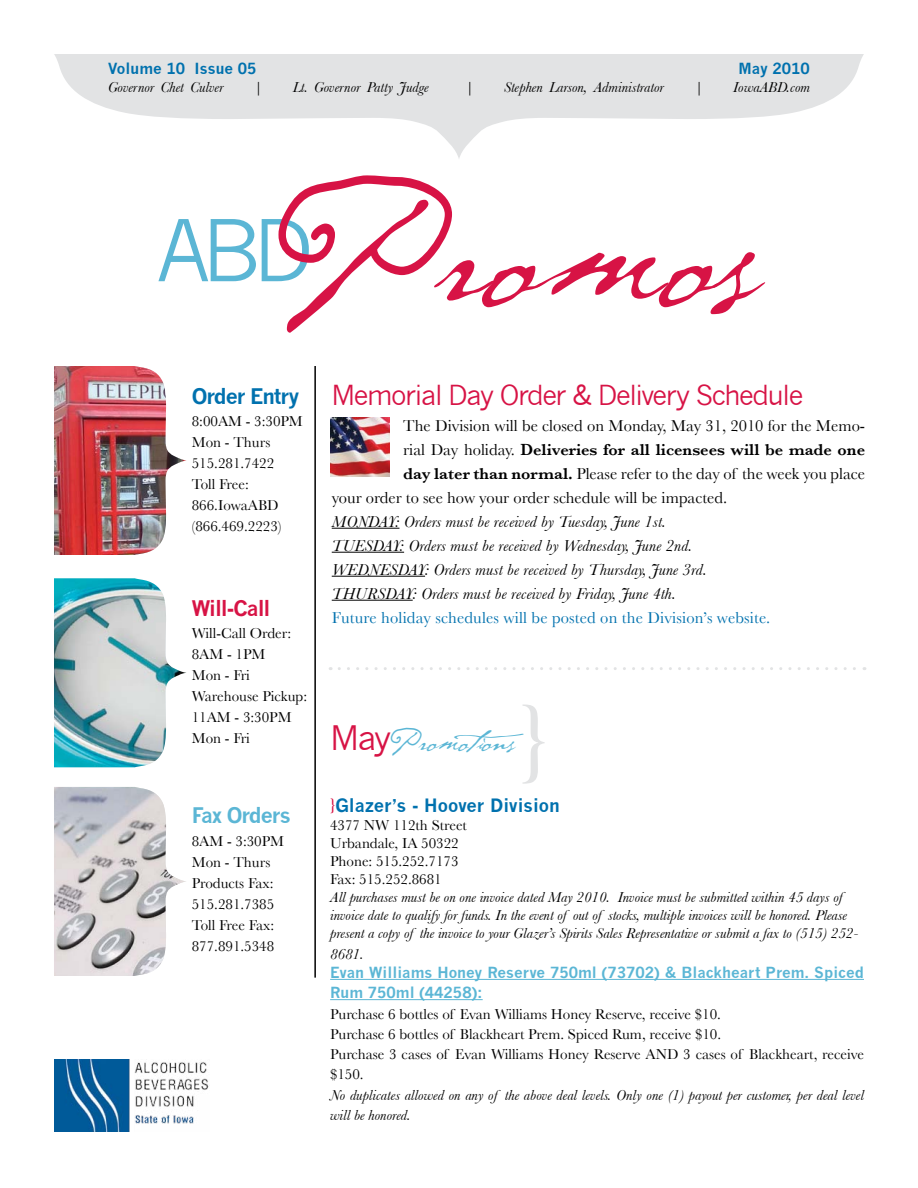
<style>
.page{position:relative;width:918px;height:1188px;background:#fff}
.page>*{position:absolute;margin:0;border:0;box-sizing:border-box;transform-origin:0 0}
.t1{font:186px "P22 Cezanne";color:#d71345}
.t2{font:33px "P22 Cezanne";color:#5bb6d5}
.t3{font:27px "News Gothic";letter-spacing:-.05em;color:#d71345}
.t4{font:700 21px "News Gothic";letter-spacing:-.05em;color:#0071ae}
.t5{font:700 21px "News Gothic";letter-spacing:-.05em;color:#d71345}
.t6{font:700 21px "News Gothic";letter-spacing:-.05em;color:#5bb6d5}
.t7{font:700 18px "News Gothic";color:#0071ae}
.t8{font:italic 16.5px/24px "Baskerville";letter-spacing:.01em;color:#000}
.t9{font:16.5px "Baskerville";color:#000}
.t10{font:16.5px "Baskerville";letter-spacing:.01em;color:#0071ae}
.t11{font:600 16.5px "Baskerville";color:#000}
.t12{font:15px/21px "Baskerville";color:#000}
.t13{font:italic 15px/18px "Baskerville";color:#000}
.t14{font:700 15px/20.2px "News Gothic";color:#5bb6d5}
.t15{font:700 15px "News Gothic";color:#0071ae}
.s1{font-family:"News Gothic";font-size:84px;color:#5bb6d5}
.s2{font-weight:400}
.s3{font-weight:600}
.s4{font-family:"News Gothic";color:#d71345}
.s5{font-family:"Bask Old Face";font-weight:400;color:#d71345}
</style>
<div class="page">
<svg style="left:54px;top:54px;width:810px;height:104px;fill:#e2e3e4"></svg>
<img style="left:54px;top:1059px;width:155px;height:72px">
<img style="left:54px;top:578px;width:132px;height:189px">
<img style="left:54px;top:366px;width:132px;height:189px">
<img style="left:54px;top:787px;width:132px;height:189px">
<hr style="left:314px;top:366px;width:2px;height:612px;background:#000">
<hr style="left:332px;top:528px;width:67px;height:1px;background:#000">
<hr style="left:332px;top:552px;width:72px;height:1px;background:#000">
<hr style="left:332px;top:576px;width:93px;height:1px;background:#000">
<hr style="left:332px;top:600px;width:81px;height:1px;background:#000">
<img style="left:331px;top:418px;width:59px;height:59px">
<svg style="left:523px;top:704px;width:22px;height:80px"></svg>
<svg style="left:339px;top:667px;width:526px;height:3px"></svg>
<hr style="left:330px;top:979px;width:534px;height:1px;background:#5bb6d5">
<hr style="left:330px;top:999px;width:153px;height:1px;background:#5bb6d5">
<p class="t15" style="left:108px;top:59px;width:150px">Volume 10 Issue 05</p>
<p class="t15" style="left:739px;top:59px;width:73px">May 2010</p>
<p class="t13" style="left:108px;top:78px;width:117px">Governor Chet Culver</p>
<p class="t13" style="left:254px;top:78px;width:9px">|</p>
<p class="t13" style="left:293px;top:78px;width:137px">Lt. Governor Patty Judge</p>
<p class="t13" style="left:466px;top:78px;width:9px">|</p>
<p class="t13" style="left:504px;top:78px;width:161px">Stephen Larson, Administrator</p>
<p class="t13" style="left:695px;top:78px;width:9px">|</p>
<p class="t13" style="left:733px;top:78px;width:78px">IowaABD.com</p>
<h1 class="t1" style="left:157px;top:122px;width:606px"><span class="s1">ABD</span>Promos</h1>
<h3 class="t4" style="left:192px;top:383px;width:109px">Order Entry</h3>
<p class="t12" style="left:192px;top:411px;width:113px">8:00AM - 3:30PM<br>Mon - Thurs<br>515.281.7422<br>Toll Free:<br>866.IowaABD (866.469.2223)</p>
<h3 class="t5" style="left:192px;top:596px;width:80px">Will-Call</h3>
<p class="t12" style="left:192px;top:623px;width:117px">Will-Call Order:<br>8AM - 1PM<br>Mon - Fri<br>Warehouse Pickup:<br>11AM - 3:30PM<br>Mon - Fri</p>
<h3 class="t6" style="left:192px;top:803px;width:101px">Fax Orders</h3>
<p class="t12" style="left:192px;top:830px;width:94px">8AM - 3:30PM<br>Mon - Thurs<br>Products Fax:<br>515.281.7385<br>Toll Free Fax:<br>877.891.5348</p>
<h3 class="t3" style="left:331px;top:379px;width:474px">Memorial Day Order &amp; Delivery Schedule</h3>
<p class="t9" style="left:403px;top:415px;width:463px">The Division will be closed on Monday, May 31, 2010 for the Memo-</p>
<p class="t11" style="left:403px;top:439px;width:463px"><span class="s2">rial Day holiday.</span> Deliveries for all licensees will be made one</p>
<p class="t9" style="left:403px;top:464px;width:463px"><span class="s3">day later than normal.</span> Please refer to the day of the week you place</p>
<p class="t9" style="left:332px;top:488px;width:397px">your order to see how your order schedule will be impacted.</p>
<p class="t8" style="left:332px;top:509px;width:336px">MONDAY: Orders must be received by Tuesday, June 1st.<br>Tuesday</p>
<p class="t8" style="left:332px;top:533px;width:377px;text-indent:68px">: Orders must be received by Wednesday, June 2nd.<br>WEDNESDAY: Orders must be received by Thursday, June 3rd.<br>THURSDAY: Orders must be received by Friday, June 4th.</p>
<p class="t10" style="left:332px;top:608px;width:440px">Future holiday schedules will be posted on the Division’s website.</p>
<h2 class="t2" style="left:330px;top:718px;width:209px"><span class="s4">May</span>Promotions</h2>
<p class="t7" style="left:330px;top:795px;width:231px"><span class="s5">}</span>Glazer’s - Hoover Division</p>
<p class="t12" style="left:330px;top:816px;width:138px;line-height:18px">4377 NW 112th Street<br>Urbandale, IA 50322<br>Phone: 515.252.7173<br>Fax: 515.252.8681</p>
<p class="t13" style="left:330px;top:888px;width:530px">All purchases must be on one invoice dated May 2010. Invoice must be submitted within 45 days of invoice date to qualify for funds. In the event of out of stocks, multiple invoices will be honored. Please present a copy of the invoice to your Glazer’s Spirits Sales Representative or submit a fax to (515) 252-</p>
<p class="t13" style="left:330px;top:945px;width:35px">8681.</p>
<p class="t14" style="left:330px;top:962px;width:535px">Evan Williams Honey Reserve 750ml (73702) &amp; Blackheart Prem. Spiced<br>Rum 750ml (44258):</p>
<p class="t12" style="left:330px;top:1004px;width:535px;line-height:20.2px">Purchase 6 bottles of Evan Williams Honey Reserve, receive $10.<br>Purchase 6 bottles of Blackheart Prem. Spiced Rum, receive $10.<br>Purchase 3 cases of Evan Williams Honey Reserve AND 3 cases of Blackheart, receive $150.</p>
<p class="t13" style="left:330px;top:1085px;width:535px;line-height:20.2px">No duplicates allowed on any of the above deal levels. Only one (1) payout per customer, per deal level will be honored.</p>
</div>
